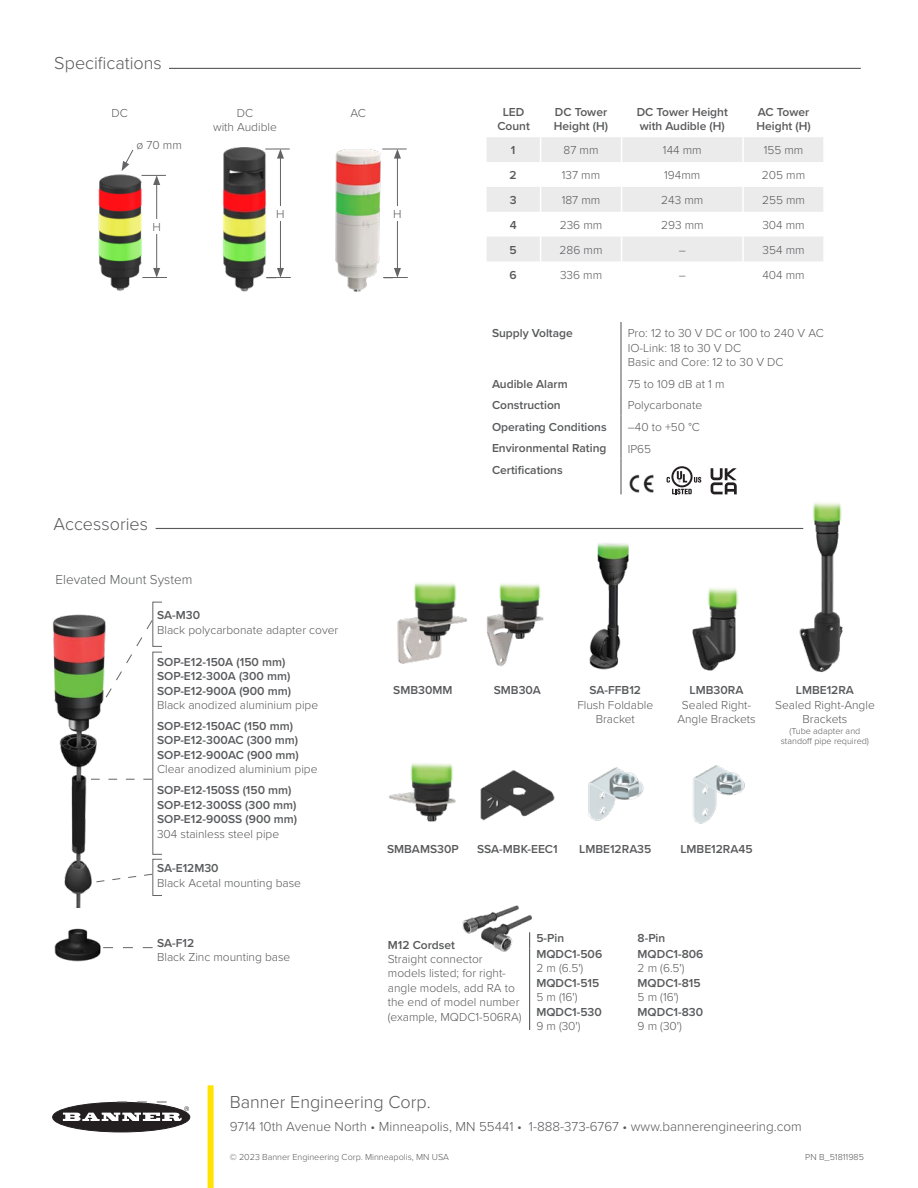
<style>
.page{position:relative;width:918px;height:1188px;background:#fff}
.page>*{position:absolute;margin:0;border:0;box-sizing:border-box;transform-origin:0 0}
.t1{font:300 18px "Proxima Nova";color:#58595b}
.t2{font:300 13.5px "Proxima Nova";color:#58595b}
.t3{font:300 12px/14.4px "Proxima Nova";color:#58595b;text-align:center}
.t4{font:600 12px/14.4px "Proxima Nova";color:#58595b}
.t5{font:300 9px/10.5px "Proxima Nova";color:#58595b;text-align:center}
</style>
<div class="page">
<div style="left:53px;top:1102px;width:137px;height:30px;background:#231f20;border-radius:50%"></div>
<div style="left:52px;top:1102px;width:138px;height:30px;border:1px solid #231f20;border-radius:50%"></div>
<div style="left:208px;top:1085px;width:6px;height:103px;background:#ffe300"></div>
<hr style="left:169px;top:68px;width:692px;height:1px;background:#58595b">
<hr style="left:397px;top:156px;width:1px;height:114px;background:#636466">
<div style="left:388px;top:206px;width:19px;height:14px;background:#fff"></div>
<svg style="left:383px;top:149px;width:24px;height:10px"></svg>
<hr style="left:620px;top:322px;width:2px;height:50px;background:#636466">
<hr style="left:620px;top:372px;width:2px;height:22px;background:#636466">
<hr style="left:620px;top:394px;width:2px;height:21px;background:#636466">
<hr style="left:620px;top:415px;width:2px;height:22px;background:#636466">
<hr style="left:620px;top:437px;width:2px;height:22px;background:#636466">
<hr style="left:620px;top:459px;width:2px;height:35px;background:#636466">
<img style="left:629px;top:474px;width:25px;height:19px">
<svg style="left:672px;top:489px;width:20px;height:5px"></svg>
<svg style="left:694px;top:477px;width:7px;height:6px"></svg>
<svg style="left:671px;top:466px;width:22px;height:21px"></svg>
<svg style="left:673px;top:468px;width:18px;height:17px"></svg>
<svg style="left:677px;top:471px;width:10px;height:11px"></svg>
<svg style="left:667px;top:477px;width:3px;height:6px"></svg>
<svg style="left:711px;top:468px;width:26px;height:26px"></svg>
<svg style="left:63px;top:1102px;width:126px;height:19px"></svg>
<hr style="left:529px;top:949px;width:1px;height:81px;background:#58595b">
<img style="left:462px;top:905px;width:70px;height:53px">
<hr style="left:156px;top:528px;width:647px;height:1px;background:#58595b">
<img style="left:223px;top:147px;width:60px;height:145px">
<img style="left:98px;top:169px;width:61px;height:122px">
<svg style="left:122px;top:150px;width:12px;height:21px"></svg>
<img style="left:397px;top:583px;width:70px;height:81px">
<img style="left:486px;top:583px;width:58px;height:84px">
<img style="left:388px;top:763px;width:68px;height:59px">
<img style="left:480px;top:770px;width:75px;height:51px">
<img style="left:588px;top:767px;width:56px;height:54px">
<img style="left:693px;top:765px;width:52px;height:59px">
<img style="left:692px;top:588px;width:46px;height:83px">
<img style="left:589px;top:543px;width:40px;height:127px">
<img style="left:791px;top:502px;width:52px;height:171px">
<svg style="left:487px;top:137px;width:336px;height:124px"></svg>
<svg style="left:106px;top:620px;width:47px;height:78px"></svg>
<svg style="left:112px;top:874px;width:41px;height:8px"></svg>
<svg style="left:108px;top:779px;width:44px;height:1px"></svg>
<svg style="left:103px;top:947px;width:50px;height:1px"></svg>
<img style="left:54px;top:928px;width:47px;height:34px">
<img style="left:52px;top:615px;width:53px;height:292px">
<img style="left:335px;top:148px;width:48px;height:144px">
<svg style="left:266px;top:268px;width:25px;height:10px"></svg>
<svg style="left:383px;top:268px;width:25px;height:10px"></svg>
<h1 class="t1" style="left:54px;top:49px;width:109px">Specifications</h1>
<p class="t3" style="left:112px;top:105px;width:18px">DC</p>
<p class="t3" style="left:237px;top:105px;width:18px">DC</p>
<p class="t3" style="left:351px;top:105px;width:17px">AC</p>
<p class="t3" style="left:213px;top:120px;width:65px">with Audible</p>
<p class="t3" style="left:137px;top:137px;width:47px">ø 70 mm</p>
<p class="t3" style="left:152px;top:219px;width:10px">H</p>
<p class="t3" style="left:276px;top:206px;width:10px">H</p>
<p class="t3" style="left:393px;top:206px;width:10px">H</p>
<h1 class="t1" style="left:54px;top:510px;width:96px">Accessories</h1>
<p class="t4" style="left:497px;top:105px;width:34px;text-align:center">LED<br>Count</p>
<p class="t4" style="left:554px;top:105px;width:56px">DC Tower<br>Height (H)</p>
<p class="t4" style="left:637px;top:105px;width:93px">DC Tower Height with Audible (H)</p>
<p class="t4" style="left:756px;top:105px;width:56px">AC Tower<br>Height (H)</p>
<p class="t4" style="left:511px;top:143px;width:6px">1</p>
<p class="t3" style="left:564px;top:143px;width:36px">87 mm</p>
<p class="t3" style="left:663px;top:143px;width:40px">144 mm</p>
<p class="t3" style="left:764px;top:143px;width:41px">155 mm</p>
<p class="t4" style="left:510px;top:168px;width:9px">2</p>
<p class="t3" style="left:562px;top:167px;width:40px">137 mm</p>
<p class="t3" style="left:664px;top:167px;width:38px">194mm</p>
<p class="t3" style="left:762px;top:167px;width:45px">205 mm</p>
<p class="t4" style="left:510px;top:193px;width:8px">3</p>
<p class="t3" style="left:562px;top:192px;width:40px">187 mm</p>
<p class="t3" style="left:661px;top:192px;width:44px">243 mm</p>
<p class="t3" style="left:762px;top:192px;width:44px">255 mm</p>
<p class="t4" style="left:510px;top:217px;width:8px">4</p>
<p class="t3" style="left:560px;top:217px;width:44px">236 mm</p>
<p class="t3" style="left:661px;top:217px;width:44px">293 mm</p>
<p class="t3" style="left:762px;top:217px;width:44px">304 mm</p>
<p class="t4" style="left:510px;top:242px;width:9px">5</p>
<p class="t3" style="left:560px;top:242px;width:44px">286 mm</p>
<p class="t3" style="left:679px;top:242px;width:9px">–</p>
<p class="t3" style="left:763px;top:242px;width:44px">354 mm</p>
<p class="t4" style="left:510px;top:267px;width:9px">6</p>
<p class="t3" style="left:560px;top:267px;width:44px">336 mm</p>
<p class="t3" style="left:679px;top:267px;width:9px">–</p>
<p class="t3" style="left:762px;top:267px;width:44px">404 mm</p>
<p class="t4" style="left:492px;top:326px;width:82px">Supply Voltage</p>
<p class="t3" style="left:628px;top:326px;width:198px;text-align:left">Pro: 12 to 30 V DC or 100 to 240 V AC<br>IO-Link: 18 to 30 V DC<br>Basic and Core: 12 to 30 V DC</p>
<p class="t4" style="left:492px;top:376px;width:77px">Audible Alarm</p>
<p class="t3" style="left:628px;top:376px;width:98px">75 to 109 dB at 1 m</p>
<p class="t4" style="left:492px;top:398px;width:70px">Construction</p>
<p class="t3" style="left:628px;top:397px;width:76px">Polycarbonate</p>
<p class="t4" style="left:492px;top:419px;width:116px">Operating Conditions</p>
<p class="t3" style="left:628px;top:419px;width:74px">–40 to +50 °C</p>
<p class="t4" style="left:492px;top:441px;width:116px">Environmental Rating</p>
<p class="t3" style="left:628px;top:441px;width:25px">IP65</p>
<p class="t4" style="left:492px;top:463px;width:72px">Certifications</p>
<p class="t2" style="left:56px;top:569px;width:138px">Elevated Mount System</p>
<p class="t4" style="left:157px;top:608px;width:44px">SA-M30</p>
<p class="t3" style="left:157px;top:622px;width:183px">Black polycarbonate adapter cover</p>
<p class="t4" style="left:157px;top:654px;width:135px">SOP-E12-150A (150 mm)<br>SOP-E12-300A (300 mm)<br>SOP-E12-900A (900 mm)</p>
<p class="t3" style="left:157px;top:697px;width:163px">Black anodized aluminium pipe</p>
<p class="t4" style="left:157px;top:719px;width:143px">SOP-E12-150AC (150 mm)<br>SOP-E12-300AC (300 mm)<br>SOP-E12-900AC (900 mm)</p>
<p class="t3" style="left:157px;top:761px;width:162px">Clear anodized aluminium pipe</p>
<p class="t4" style="left:157px;top:783px;width:142px">SOP-E12-150SS (150 mm)<br>SOP-E12-300SS (300 mm)<br>SOP-E12-900SS (900 mm)</p>
<p class="t3" style="left:157px;top:826px;width:124px">304 stainless steel pipe</p>
<p class="t4" style="left:157px;top:861px;width:63px">SA-E12M30</p>
<p class="t3" style="left:157px;top:875px;width:145px">Black Acetal mounting base</p>
<p class="t4" style="left:157px;top:935px;width:39px">SA-F12</p>
<p class="t3" style="left:157px;top:949px;width:135px">Black Zinc mounting base</p>
<p class="t4" style="left:393px;top:683px;width:61px">SMB30MM</p>
<p class="t4" style="left:494px;top:683px;width:49px">SMB30A</p>
<p class="t4" style="left:589px;top:683px;width:53px">SA-FFB12</p>
<p class="t3" style="left:577px;top:697px;width:77px">Flush Foldable<br>Bracket</p>
<p class="t4" style="left:690px;top:683px;width:55px">LMB30RA</p>
<p class="t3" style="left:677px;top:697px;width:80px">Sealed Right-<br>Angle Brackets</p>
<p class="t4" style="left:796px;top:683px;width:60px">LMBE12RA</p>
<p class="t3" style="left:775px;top:697px;width:101px">Sealed Right-Angle<br>Brackets</p>
<p class="t5" style="left:781px;top:725px;width:90px">(Tube adapter and standoff pipe required)</p>
<p class="t4" style="left:387px;top:842px;width:73px">SMBAMS30P</p>
<p class="t4" style="left:477px;top:842px;width:82px">SSA-MBK-EEC1</p>
<p class="t4" style="left:579px;top:842px;width:74px">LMBE12RA35</p>
<p class="t4" style="left:680px;top:842px;width:74px">LMBE12RA45</p>
<p class="t4" style="left:388px;top:937px;width:69px">M12 Cordset</p>
<p class="t3" style="left:388px;top:951px;width:135px;text-align:left">Straight connector models listed; for right&shy;angle models, add RA to the end of model number (example, MQDC1-506RA)</p>
<p class="t4" style="left:536px;top:930px;width:29px">5-Pin</p>
<p class="t4" style="left:638px;top:930px;width:29px">8-Pin</p>
<p class="t4" style="left:536px;top:946px;width:67px">MQDC1-506</p>
<p class="t3" style="left:536px;top:961px;width:48px">2 m (6.5')</p>
<p class="t4" style="left:536px;top:975px;width:65px">MQDC1-515</p>
<p class="t3" style="left:536px;top:989px;width:43px">5 m (16')</p>
<p class="t4" style="left:536px;top:1004px;width:67px">MQDC1-530</p>
<p class="t3" style="left:536px;top:1018px;width:46px">9 m (30')</p>
<p class="t4" style="left:638px;top:946px;width:67px">MQDC1-806</p>
<p class="t3" style="left:638px;top:961px;width:48px">2 m (6.5')</p>
<p class="t4" style="left:638px;top:975px;width:64px">MQDC1-815</p>
<p class="t3" style="left:638px;top:989px;width:43px">5 m (16')</p>
<p class="t4" style="left:638px;top:1004px;width:67px">MQDC1-830</p>
<p class="t3" style="left:638px;top:1018px;width:46px">9 m (30')</p>
<h1 class="t1" style="left:230px;top:1089px;width:202px">Banner Engineering Corp.</h1>
<p class="t2" style="left:230px;top:1117px;width:574px">9714 10th Avenue North • Minneapolis, MN 55441 • 1-888-373-6767 • www.bannerengineering.com</p>
<p class="t5" style="left:230px;top:1151px;width:221px">© 2023 Banner Engineering Corp. Minneapolis, MN USA</p>
<p class="t5" style="left:805px;top:1151px;width:60px">PN B_51811985</p>
</div>
